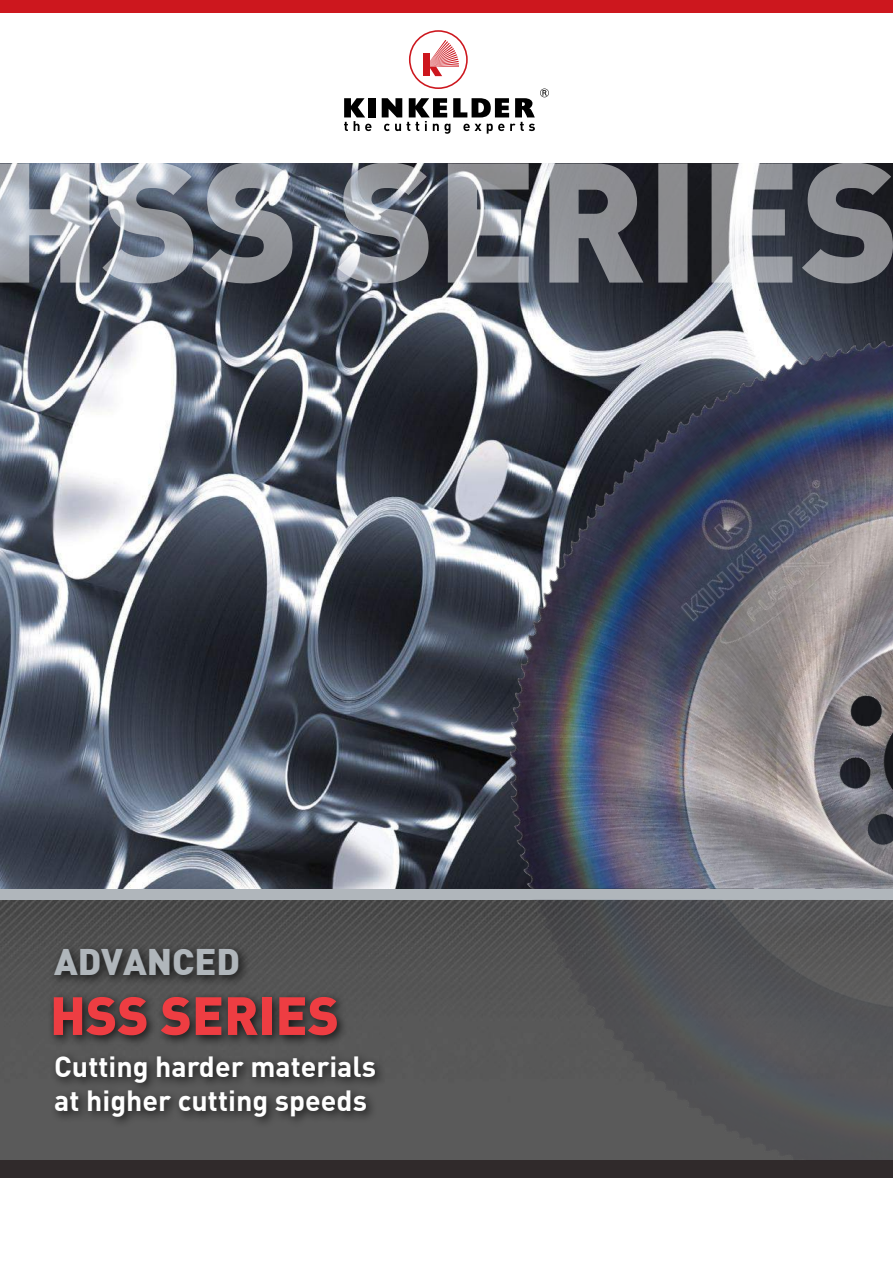
<style>
.page{position:relative;width:893px;height:1263px;background:#fff}
.page>*{position:absolute;margin:0;border:0;box-sizing:border-box;transform-origin:0 0}
.t1{font:900 52.95px "DIN";color:#ee3d42}
.t2{font:900 36.3px "DIN";color:#b0b6bb}
.t3{font:700 28.65px/34.3px "DIN Pro";color:#fff}
</style>
<div class="page">
<img style="left:0;top:899px;width:506px;height:261px">
<div style="left:0;top:1160px;width:893px;height:17px;background:#302a2b"></div>
<div style="left:0;top:0;width:893px;height:12px;background:#cd171e"></div>
<div style="left:48px;top:991px;width:300px;height:56px;background:#000;opacity:.75"></div>
<img style="left:0;top:283px;width:893px;height:606px">
<svg style="left:0;top:163px;width:893px;height:120px;background:#7a7e85"></svg>
<div style="left:368px;top:98px;width:8px;height:19px;background:#000"></div>
<svg style="left:344px;top:98px;width:27px;height:33px"></svg>
<svg style="left:382px;top:30px;width:167px;height:104px"></svg>
<div style="left:0;top:889px;width:893px;height:10px;background:#b0b6bb"></div>
<img style="left:506px;top:332px;width:387px;height:557px">
<div style="left:50px;top:1050px;width:337px;height:78px;background:#000;opacity:.75"></div>
<div style="left:49px;top:943px;width:201px;height:44px;background:#000;opacity:.75"></div>
<img style="left:506px;top:899px;width:387px;height:261px">
<p class="t2" style="left:54px;top:937px;width:188px">ADVANCED</p>
<h1 class="t1" style="left:50px;top:980px;width:291px">HSS SERIES</h1>
<p class="t3" style="left:54px;top:1048px;width:323px">Cutting harder materials at higher cutting speeds</p>
</div>
